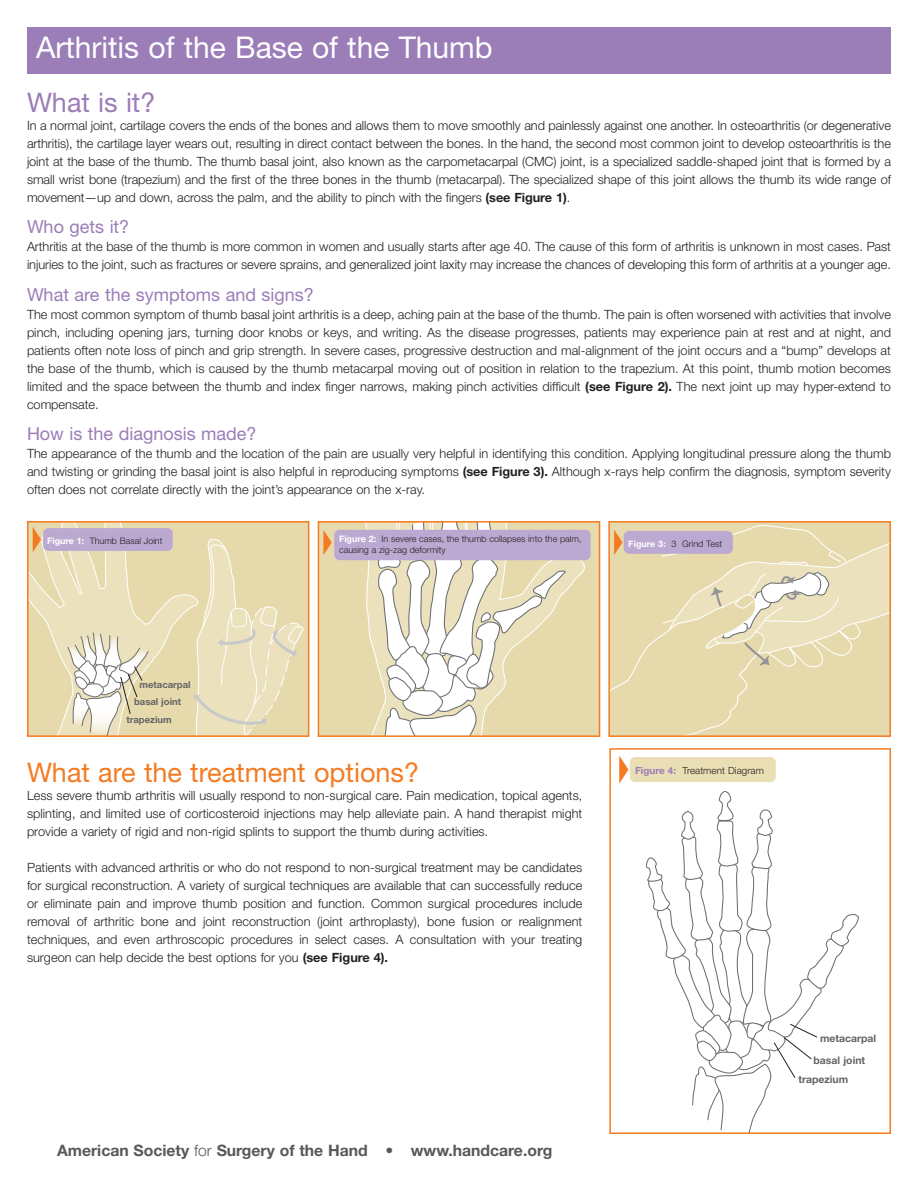
<style>
.page{position:relative;width:918px;height:1188px;background:#fff}
.page>*{position:absolute;margin:0;border:0;box-sizing:border-box;transform-origin:0 0}
.t1{font:30px "Helvetica Neue";color:#fff}
.t2{font:27px "Helvetica Neue";color:#f47b21}
.t3{font:27px "Helvetica Neue";color:#9b7db8}
.t4{font:18px "Helvetica Neue";color:#9b7db8}
.t5{font:700 15.75px "Helvetica Neue";color:#57585a}
.t6{font:300 12.75px/18px "Helvetica Neue";letter-spacing:-.005em;color:#231f20;text-align:justify}
.t7{font:700 10.35px/22.2px "Helvetica Neue";color:#636366}
.t8{font:300 9.9px "Helvetica Neue";letter-spacing:.005em;color:#231f20}
.t9{font:700 9.45px "Helvetica Neue";color:#636366}
.t10{font:300 9px/10.5px "Helvetica Neue";color:#231f20}
.s1{font-weight:700}
.s2{font-weight:700;color:#fff}
.s3{font-weight:300}
.s4{font-weight:700;color:#9b7db8}
</style>
<div class="page">
<div style="left:318px;top:522px;width:282px;height:214px;background:#e6daac"></div>
<svg style="left:360px;top:524px;width:225px;height:210px"></svg>
<svg style="left:377px;top:524px;width:189px;height:210px"></svg>
<div style="left:318px;top:521px;width:282px;height:216px;border:2px solid #f47b21"></div>
<div style="left:27px;top:521px;width:282px;height:216px;border:2px solid #f47b21"></div>
<div style="left:334px;top:530px;width:257px;height:30px;background:#bca9d1;border-radius:5px"></div>
<svg style="left:323px;top:530px;width:9px;height:25px"></svg>
<div style="left:608px;top:521px;width:283px;height:216px;border:2px solid #f47b21"></div>
<svg style="left:609px;top:525px;width:281px;height:211px;background:#e5d9b2"></svg>
<svg style="left:28px;top:522px;width:276px;height:214px;background:#e5dab7"></svg>
<div style="left:27px;top:27px;width:864px;height:46px;background:#9b7db8"></div>
<div style="left:609px;top:748px;width:282px;height:386px;border:2px solid #f47b21"></div>
<div style="left:630px;top:757px;width:146px;height:25px;background:#e9deb4;border-radius:5px"></div>
<svg style="left:619px;top:756px;width:9px;height:28px"></svg>
<svg style="left:646px;top:791px;width:213px;height:342px"></svg>
<h1 class="t1" style="left:36px;top:36px;width:458px">Arthritis of the Base of the Thumb</h1>
<h2 class="t3" style="left:27px;top:92px;width:130px">What is it?</h2>
<p class="t6" style="left:27px;top:117px;width:866px">In a normal joint, cartilage covers the ends of the bones and allows them to move smoothly and painlessly against one another. In osteoarthritis (or degenerative arthritis), the cartilage layer wears out, resulting in direct contact between the bones. In the hand, the second most common joint to develop osteoarthritis is the joint at the base of the thumb. The thumb basal joint, also known as the carpometacarpal (CMC) joint, is a specialized saddle-shaped joint that is formed by a small wrist bone (trapezium) and the first of the three bones in the thumb (metacarpal). The specialized shape of this joint allows the thumb its wide range of movement—up and down, across the palm, and the ability to pinch with the fingers <span class="s1">(see Figure 1)</span>.</p>
<h3 class="t4" style="left:27px;top:220px;width:104px">Who gets it?</h3>
<p class="t6" style="left:27px;top:239px;width:866px">Arthritis at the base of the thumb is more common in women and usually starts after age 40. The cause of this form of arthritis is unknown in most cases. Past injuries to the joint, such as fractures or severe sprains, and generalized joint laxity may increase the chances of developing this form of arthritis at a younger age.</p>
<h3 class="t4" style="left:27px;top:288px;width:288px">What are the symptoms and signs?</h3>
<p class="t6" style="left:27px;top:306px;width:865px">The most common symptom of thumb basal joint arthritis is a deep, aching pain at the base of the thumb. The pain is often worsened with activities that involve pinch, including opening jars, turning door knobs or keys, and writing. As the disease progresses, patients may experience pain at rest and at night, and patients often note loss of pinch and grip strength. In severe cases, progressive destruction and mal-alignment of the joint occurs and a “bump” develops at the base of the thumb, which is caused by the thumb metacarpal moving out of position in relation to the trapezium. At this point, thumb motion becomes limited and the space between the thumb and index finger narrows, making pinch activities difficult <span class="s1">(see Figure 2).</span> The next joint up may hyper-extend to compensate.</p>
<h3 class="t4" style="left:27px;top:427px;width:231px">How is the diagnosis made?</h3>
<p class="t6" style="left:27px;top:446px;width:865px">The appearance of the thumb and the location of the pain are usually very helpful in identifying this condition. Applying longitudinal pressure along the thumb and twisting or grinding the basal joint is also helpful in reproducing symptoms <span class="s1">(see Figure 3).</span> Although x-rays help confirm the diagnosis, symptom severity often does not correlate directly with the joint’s appearance on the x-ray.</p>
<p class="t10" style="left:47px;top:536px;width:117px"><span class="s2">Figure 1:</span> Thumb Basal Joint</p>
<p class="t10" style="left:339px;top:534px;width:244px"><span class="s2">Figure 2:</span> In severe cases, the thumb collapses into the palm, causing a zig-zag deformity</p>
<p class="t10" style="left:628px;top:539px;width:95px"><span class="s2">Figure 3:</span> 3 Grind Test</p>
<p class="t9" style="left:140px;top:682px;width:53px">metacarpal</p>
<p class="t9" style="left:134px;top:699px;width:49px">basal joint</p>
<p class="t9" style="left:126px;top:716px;width:47px">trapezium</p>
<h2 class="t2" style="left:27px;top:763px;width:394px">What are the treatment options?</h2>
<p class="t6" style="left:27px;top:788px;width:557px">Less severe thumb arthritis will usually respond to non-surgical care. Pain medication, topical agents, splinting, and limited use of corticosteroid injections may help alleviate pain. A hand therapist might provide a variety of rigid and non-rigid splints to support the thumb during activities.</p>
<p class="t6" style="left:27px;top:860px;width:557px">Patients with advanced arthritis or who do not respond to non-surgical treatment may be candidates for surgical reconstruction. A variety of surgical techniques are available that can successfully reduce or eliminate pain and improve thumb position and function. Common surgical procedures include removal of arthritic bone and joint reconstruction (joint arthroplasty), bone fusion or realignment techniques, and even arthroscopic procedures in select cases. A consultation with your treating surgeon can help decide the best options for you <span class="s1">(see Figure 4).</span></p>
<p class="t5" style="left:57px;top:1145px;width:497px">American Society <span class="s3">for</span> Surgery of the Hand • www.handcare.org</p>
<p class="t8" style="left:635px;top:767px;width:130px"><span class="s4">Figure 4:</span> Treatment Diagram</p>
<p class="t7" style="left:814px;top:1028px;width:64px;text-indent:6px">metacarpal basal joint</p>
<p class="t7" style="left:798px;top:1069px;width:51px">trapezium</p>
</div>
